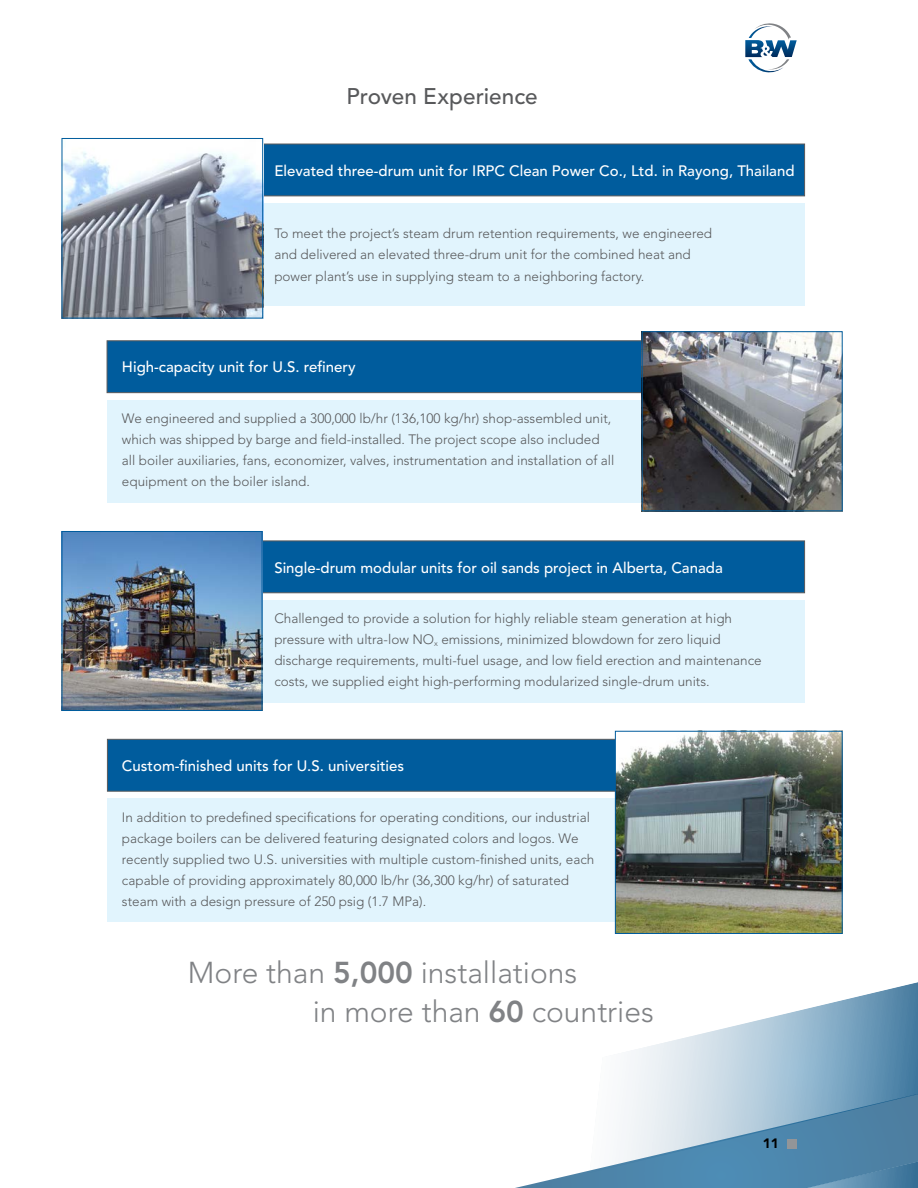
<style>
.page{position:relative;width:918px;height:1188px;background:#fff}
.page>*{position:absolute;margin:0;border:0;box-sizing:border-box;transform-origin:0 0}
.t1{font:300 30px/38.2px "Avenir LT Std";color:#808285}
.t2{font:500 22.5px "Avenir LT Std";color:#58595b}
.t3{font:500 15px "Avenir LT Std";color:#fff}
.t4{font:300 13.5px/21px "Avenir LT Std";color:#58595b}
.t5{font:900 13.5px "Avenir LT Std";color:#000}
.s1{font-weight:800}
</style>
<div class="page">
<svg style="left:515px;top:1173px;width:62px;height:15px"></svg>
<svg style="left:620px;top:982px;width:298px;height:162px"></svg>
<svg style="left:577px;top:1144px;width:341px;height:44px;background:#6294b5"></svg>
<div style="left:787px;top:1139px;width:9px;height:10px;background:#939598"></div>
<svg style="left:745px;top:23px;width:52px;height:50px"></svg>
<div style="left:107px;top:203px;width:698px;height:103px;background:#e1f4fd"></div>
<div style="left:107px;top:600px;width:698px;height:103px;background:#e1f4fd"></div>
<div style="left:107px;top:400px;width:698px;height:103px;background:#e1f4fd"></div>
<div style="left:107px;top:799px;width:695px;height:123px;background:#e1f4fd"></div>
<div style="left:107px;top:144px;width:698px;height:52px;background:#005c9d;border:1px solid #58595b"></div>
<div style="left:107px;top:541px;width:698px;height:52px;background:#005c9d;border:1px solid #58595b"></div>
<div style="left:107px;top:341px;width:698px;height:52px;background:#005c9d;border:1px solid #58595b"></div>
<div style="left:107px;top:739px;width:695px;height:52px;background:#005c9d;border:1px solid #58595b"></div>
<img style="left:64px;top:144px;width:197px;height:172px">
<div style="left:62px;top:138px;width:201px;height:180px;border:1px solid #005c9d"></div>
<img style="left:644px;top:333px;width:197px;height:176px">
<div style="left:642px;top:331px;width:201px;height:180px;border:1px solid #005c9d"></div>
<img style="left:64px;top:533px;width:196px;height:176px">
<div style="left:62px;top:531px;width:200px;height:180px;border:1px solid #005c9d"></div>
<img style="left:617px;top:733px;width:224px;height:199px">
<div style="left:615px;top:731px;width:228px;height:203px;border:1px solid #005c9d"></div>
<h2 class="t2" style="left:347px;top:83px;width:193px">Proven Experience</h2>
<p class="t3" style="left:274px;top:162px;width:522px">Elevated three-drum unit for IRPC Clean Power Co., Ltd. in Rayong, Thailand</p>
<p class="t4" style="left:274px;top:223px;width:439px">To meet the project’s steam drum retention requirements, we engineered and delivered an elevated three-drum unit for the combined heat and power plant’s use in supplying steam to a neighboring factory.</p>
<p class="t3" style="left:122px;top:359px;width:235px">High-capacity unit for U.S. refinery</p>
<p class="t4" style="left:122px;top:408px;width:494px">We engineered and supplied a 300,000 lb/hr (136,100 kg/hr) shop-assembled unit, which was shipped by barge and field-installed. The project scope also included all boiler auxiliaries, fans, economizer, valves, instrumentation and installation of all equipment on the boiler island.</p>
<p class="t3" style="left:274px;top:559px;width:450px">Single-drum modular units for oil sands project in Alberta, Canada</p>
<p class="t4" style="left:274px;top:608px;width:489px">Challenged to provide a solution for highly reliable steam generation at high pressure with ultra-low NO<sub>x</sub> emissions, minimized blowdown for zero liquid discharge requirements, multi-fuel usage, and low field erection and maintenance costs, we supplied eight high-performing modularized single-drum units.</p>
<p class="t3" style="left:122px;top:757px;width:284px">Custom-finished units for U.S. universities</p>
<p class="t4" style="left:122px;top:807px;width:474px">In addition to predefined specifications for operating conditions, our industrial package boilers can be delivered featuring designated colors and logos. We recently supplied two U.S. universities with multiple custom-finished units, each capable of providing approximately 80,000 lb/hr (36,300 kg/hr) of saturated steam with a design pressure of 250 psig (1.7 MPa).</p>
<h1 class="t1" style="left:313px;top:954px;width:343px;text-indent:-125px">More than <span class="s1">5,000</span> installations<br>in more than <span class="s1">60</span> countries</h1>
<p class="t5" style="left:763px;top:1135px;width:17px">11</p>
</div>
